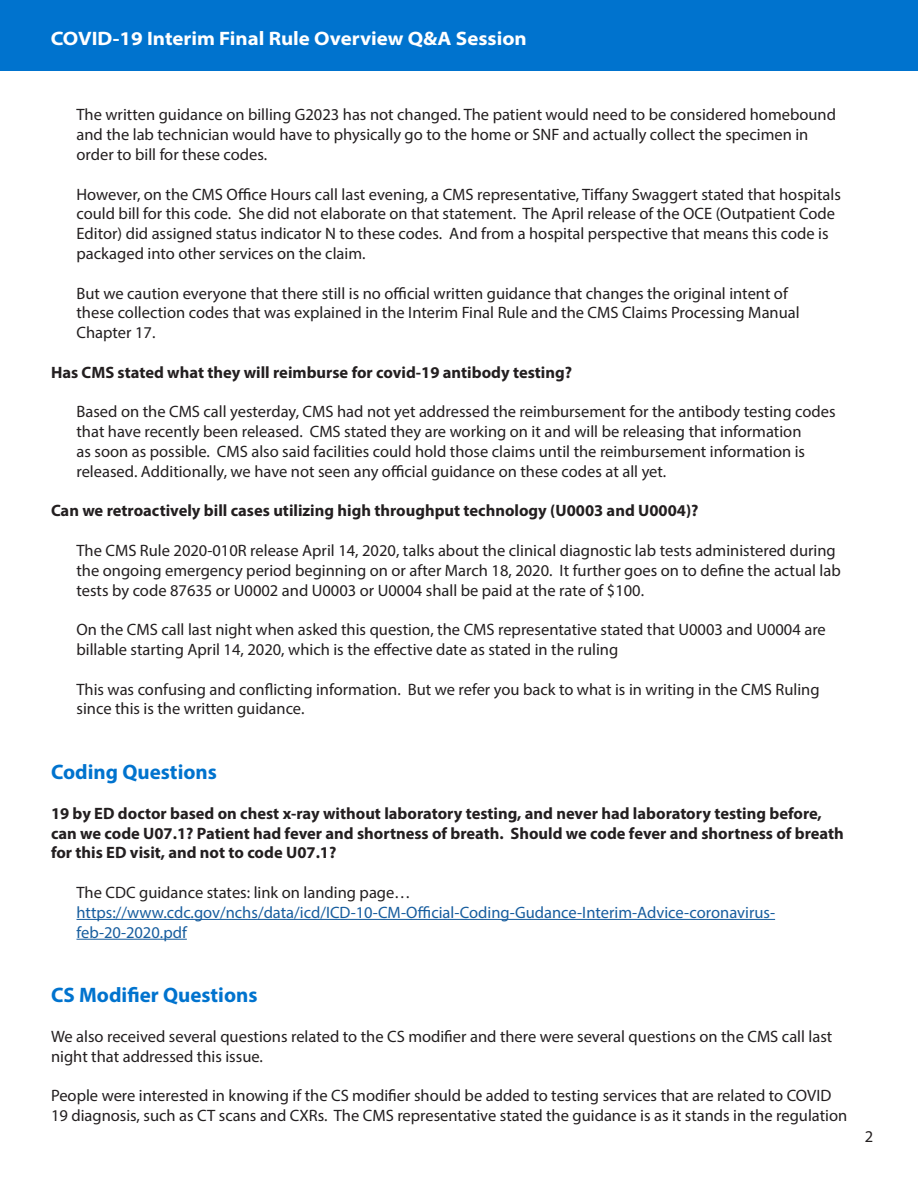
<style>
.page{position:relative;width:918px;height:1188px;background:#fff}
.page>*{position:absolute;margin:0;border:0;box-sizing:border-box;transform-origin:0 0}
.t1{font:700 21px "Myriad Pro";color:#0073ce}
.t2{font:700 semi-expanded 19.5px "Myriad Pro";color:#fff}
.t3{font:16.5px/19.8px "Myriad Pro";color:#231f20}
.t4{font:700 16.5px/19.8px "Myriad Pro";color:#231f20}
.t5{font:16.5px/19.8px "Myriad Pro";color:#175d9e}
</style>
<div class="page">
<div style="left:0;top:0;width:918px;height:70px;background:#0073ce"></div>
<hr style="left:76px;top:919px;width:699px;height:1px;background:#175d9e">
<hr style="left:76px;top:939px;width:111px;height:1px;background:#175d9e">
<p class="t2" style="left:51px;top:25px;width:478px">COVID-19 Interim Final Rule Overview Q&amp;A Session</p>
<p class="t3" style="left:76px;top:105px;width:761px">The written guidance on billing G2023 has not changed. The patient would need to be considered homebound and the lab technician would have to physically go to the home or SNF and actually collect the specimen in order to bill for these codes.</p>
<p class="t3" style="left:76px;top:184px;width:766px">However, on the CMS Office Hours call last evening, a CMS representative, Tiffany Swaggert stated that hospitals could bill for this code. She did not elaborate on that statement. The April release of the OCE (Outpatient Code Editor) did assigned status indicator N to these codes. And from a hospital perspective that means this code is packaged into other services on the claim.</p>
<p class="t3" style="left:76px;top:283px;width:725px">But we caution everyone that there still is no official written guidance that changes the original intent of these collection codes that was explained in the Interim Final Rule and the CMS Claims Processing Manual<br>Chapter 17.</p>
<p class="t4" style="left:51px;top:362px;width:523px">Has CMS stated what they will reimburse for covid-19 antibody testing?</p>
<p class="t3" style="left:76px;top:402px;width:761px">Based on the CMS call yesterday, CMS had not yet addressed the reimbursement for the antibody testing codes that have recently been released. CMS stated they are working on it and will be releasing that information<br>as soon as possible. CMS also said facilities could hold those claims until the reimbursement information is released. Additionally, we have not seen any official guidance on these codes at all yet.</p>
<p class="t4" style="left:51px;top:500px;width:649px">Can we retroactively bill cases utilizing high throughput technology (U0003 and U0004)?</p>
<p class="t3" style="left:76px;top:540px;width:766px">The CMS Rule 2020-010R release April 14, 2020, talks about the clinical diagnostic lab tests administered during the ongoing emergency period beginning on or after March 18, 2020. It further goes on to define the actual lab tests by code 87635 or U0002 and U0003 or U0004 shall be paid at the rate of $100.</p>
<p class="t3" style="left:76px;top:619px;width:751px">On the CMS call last night when asked this question, the CMS representative stated that U0003 and U0004 are billable starting April 14, 2020, which is the effective date as stated in the ruling</p>
<p class="t3" style="left:76px;top:679px;width:745px">This was confusing and conflicting information. But we refer you back to what is in writing in the CMS Ruling since this is the written guidance.</p>
<p class="t1" style="left:51px;top:758px;width:167px">Coding Questions</p>
<p class="t4" style="left:51px;top:803px;width:794px">19 by ED doctor based on chest x-ray without laboratory testing, and never had laboratory testing before, can we code U07.1? Patient had fever and shortness of breath. Should we code fever and shortness of breath for this ED visit, and not to code U07.1?</p>
<p class="t3" style="left:76px;top:882px;width:336px">The CDC guidance states: link on landing page…</p>
<p class="t5" style="left:76px;top:902px;width:700px">https://www.cdc.gov/nchs/data/icd/ICD-10-CM-Official-Coding-Gudance-Interim-Advice-coronavirus&shy;feb-20-2020.pdf</p>
<p class="t1" style="left:51px;top:982px;width:208px">CS Modifier Questions</p>
<p class="t3" style="left:51px;top:1026px;width:783px">We also received several questions related to the CS modifier and there were several questions on the CMS call last night that addressed this issue.</p>
<p class="t3" style="left:51px;top:1086px;width:798px">People were interested in knowing if the CS modifier should be added to testing services that are related to COVID<br>19 diagnosis, such as CT scans and CXRs. The CMS representative stated the guidance is as it stands in the regulation</p>
<p class="t3" style="left:865px;top:1126px;width:10px">2</p>
</div>
